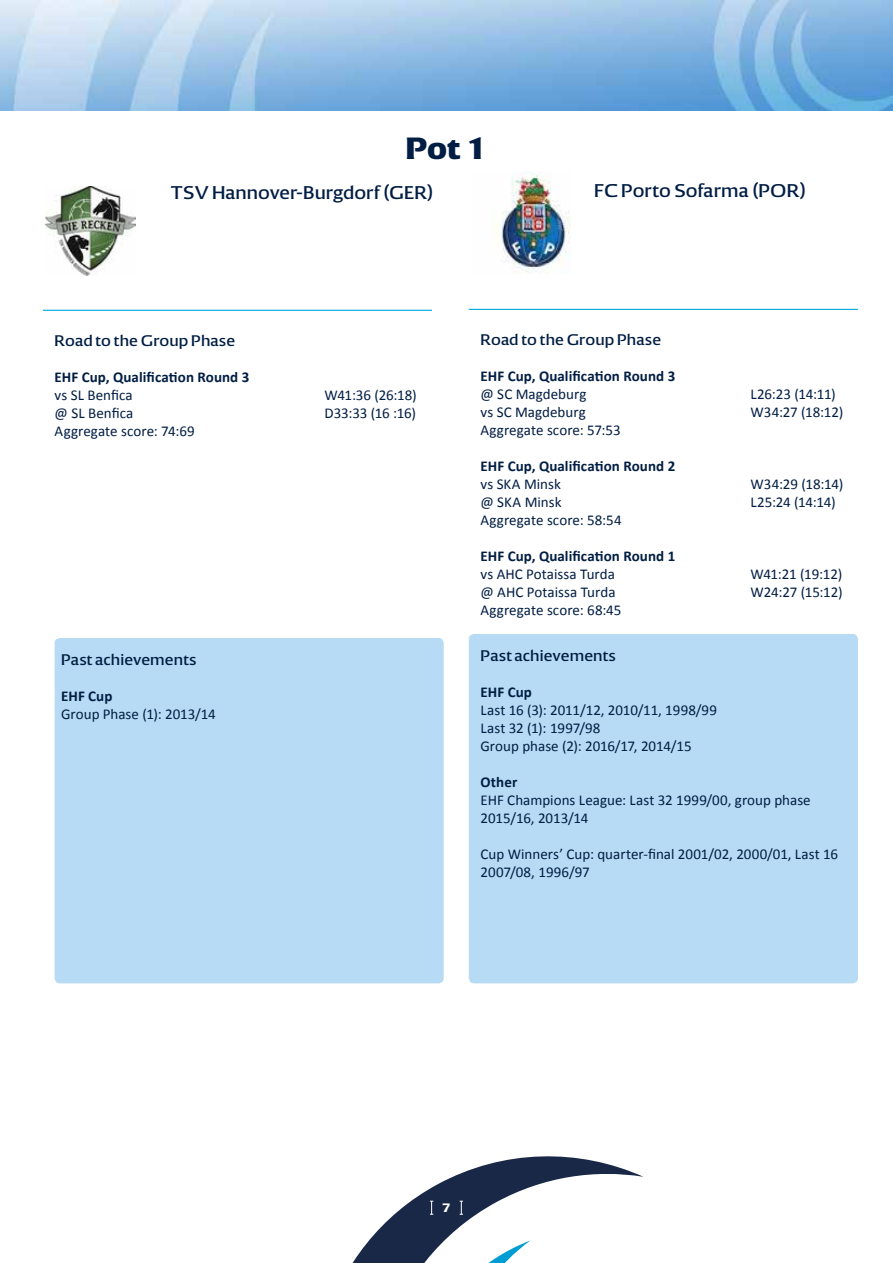
<style>
.page{position:relative;width:893px;height:1263px;background:#fff}
.page>*{position:absolute;margin:0;border:0;box-sizing:border-box;transform-origin:0 0}
.t1{font:800 30px "EHF";color:#001d43}
.t2{font:18px "EHF";letter-spacing:.005em;color:#001d43}
.t3{font:15px/18px "Calibri";color:#001d43}
.t4{font:700 15px "Calibri";letter-spacing:.005em;color:#001d43}
.t5{font:15px "EHF";letter-spacing:.01em;color:#001d43}
.t6{font:800 12px "EHF";color:#fff}
</style>
<div class="page">
<svg style="left:352px;top:1156px;width:291px;height:107px"></svg>
<img style="left:0;top:0;width:893px;height:111px">
<div style="left:55px;top:638px;width:389px;height:345px;background:#b7dbf4;border-radius:5px"></div>
<img style="left:45px;top:186px;width:90px;height:90px">
<hr style="left:43px;top:310px;width:389px;height:1px;background:#00a7e1">
<div style="left:469px;top:634px;width:389px;height:349px;background:#b7dbf4;border-radius:5px"></div>
<img style="left:495px;top:171px;width:75px;height:103px">
<hr style="left:469px;top:309px;width:389px;height:1px;background:#00a7e1">
<h1 class="t1" style="left:405px;top:130px;width:83px">Pot 1</h1>
<p class="t2" style="left:170px;top:182px;width:265px">TSV Hannover-Burgdorf (GER)</p>
<p class="t2" style="left:594px;top:180px;width:214px">FC Porto Sofarma (POR)</p>
<p class="t5" style="left:55px;top:331px;width:182px">Road to the Group Phase</p>
<p class="t4" style="left:55px;top:367px;width:196px">EHF Cup, Qualification Round 3</p>
<p class="t3" style="left:55px;top:386px;width:80px">vs SL Benfica</p>
<p class="t3" style="left:325px;top:386px;width:93px">W41:36 (26:18)</p>
<p class="t3" style="left:55px;top:404px;width:80px">@ SL Benfica</p>
<p class="t3" style="left:325px;top:404px;width:93px">D33:33 (16 :16)</p>
<p class="t3" style="left:55px;top:422px;width:142px">Aggregate score: 74:69</p>
<p class="t5" style="left:61px;top:651px;width:137px">Past achievements</p>
<p class="t4" style="left:61px;top:686px;width:53px">EHF Cup</p>
<p class="t3" style="left:61px;top:705px;width:156px">Group Phase (1): 2013/14</p>
<p class="t5" style="left:480px;top:331px;width:182px">Road to the Group Phase</p>
<p class="t4" style="left:480px;top:366px;width:196px">EHF Cup, Qualification Round 3</p>
<p class="t3" style="left:480px;top:385px;width:108px">@ SC Magdeburg</p>
<p class="t3" style="left:750px;top:385px;width:87px">L26:23 (14:11)</p>
<p class="t3" style="left:480px;top:403px;width:107px">vs SC Magdeburg</p>
<p class="t3" style="left:750px;top:403px;width:94px">W34:27 (18:12)</p>
<p class="t3" style="left:480px;top:421px;width:142px">Aggregate score: 57:53</p>
<p class="t4" style="left:480px;top:456px;width:196px">EHF Cup, Qualification Round 2</p>
<p class="t3" style="left:480px;top:475px;width:82px">vs SKA Minsk</p>
<p class="t3" style="left:750px;top:475px;width:94px">W34:29 (18:14)</p>
<p class="t3" style="left:480px;top:493px;width:82px">@ SKA Minsk</p>
<p class="t3" style="left:750px;top:493px;width:87px">L25:24 (14:14)</p>
<p class="t3" style="left:480px;top:511px;width:143px">Aggregate score: 58:54</p>
<p class="t4" style="left:480px;top:546px;width:196px">EHF Cup, Qualification Round 1</p>
<p class="t3" style="left:480px;top:565px;width:136px">vs AHC Potaissa Turda</p>
<p class="t3" style="left:750px;top:565px;width:93px">W41:21 (19:12)</p>
<p class="t3" style="left:480px;top:583px;width:137px">@ AHC Potaissa Turda</p>
<p class="t3" style="left:750px;top:583px;width:94px">W24:27 (15:12)</p>
<p class="t3" style="left:480px;top:601px;width:142px">Aggregate score: 68:45</p>
<p class="t5" style="left:480px;top:647px;width:137px">Past achievements</p>
<p class="t4" style="left:480px;top:682px;width:53px">EHF Cup</p>
<p class="t3" style="left:480px;top:701px;width:238px">Last 16 (3): 2011/12, 2010/11, 1998/99<br>Last 32 (1): 1997/98<br>Group phase (2): 2016/17, 2014/15</p>
<p class="t4" style="left:480px;top:772px;width:38px">Other</p>
<p class="t3" style="left:480px;top:791px;width:332px">EHF Champions League: Last 32 1999/00, group phase<br>2015/16, 2013/14</p>
<p class="t3" style="left:480px;top:845px;width:359px">Cup Winners’ Cup: quarter-final 2001/02, 2000/01, Last 16<br>2007/08, 1996/97</p>
<p class="t6" style="left:442px;top:1201px;width:10px">7</p>
</div>
